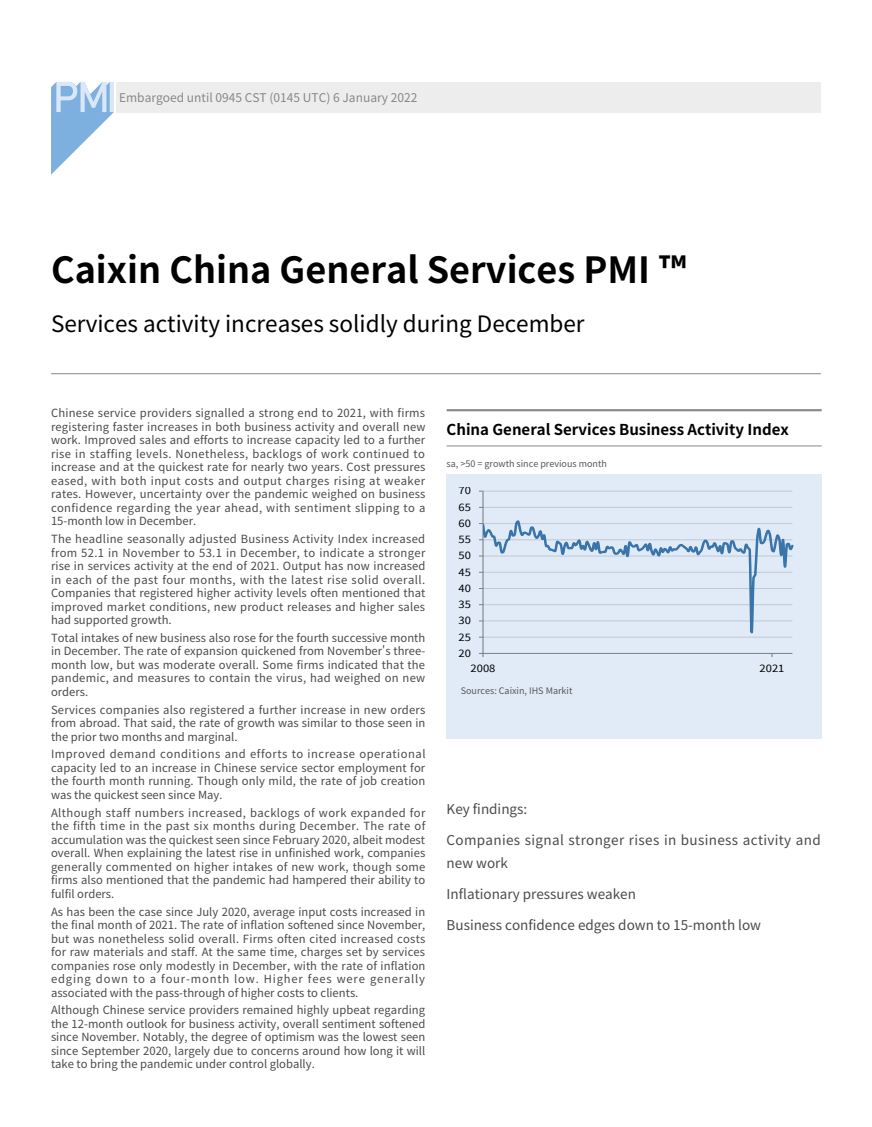
<style>
.page{position:relative;width:872px;height:1127px;background:#fff}
.page>*{position:absolute;margin:0;border:0;box-sizing:border-box;transform-origin:0 0}
.t1{font:700 36px "Source Han Sans CN";color:#000}
.t2{font:22.5px "Source Han Sans CN";color:#000}
.t3{font:700 15px "Source Han Sans CN";color:#000}
.t4{font:13.5px "Source Han Sans CN";color:#4a4a49}
.t5{font:13.5px/22.5px "Source Han Sans CN";letter-spacing:.025em;color:#4a4a49}
.t6{font:12px "Source Han Sans CN";color:#878787}
.t7{font:11.4px "Source Sans Pro";letter-spacing:-.005em;color:#000;scale:1.1 1}
.t8{font:11.25px/13.5px "Source Han Sans CN";color:#4a4a49;text-align:justify}
.t9{font:9px "Source Han Sans CN";color:#575756}
</style>
<div class="page">
<div style="left:446px;top:475px;width:375px;height:264px;background:#e1ebf8"></div>
<hr style="left:51px;top:373px;width:770px;height:1px;background:#878787">
<hr style="left:446px;top:409px;width:375px;height:2px;background:#878787">
<hr style="left:446px;top:446px;width:375px;height:1px;background:#878787">
<div style="left:116px;top:82px;width:705px;height:30px;background:#ededed"></div>
<svg style="left:51px;top:82px;width:63px;height:93px"></svg>
<hr style="left:483px;top:507px;width:309px;height:1px;background:#d9d9d9">
<hr style="left:483px;top:491px;width:309px;height:1px;background:#d9d9d9">
<hr style="left:482px;top:491px;width:1px;height:162px;background:#868686">
<hr style="left:483px;top:653px;width:309px;height:1px;background:#868686">
<svg style="left:479px;top:519px;width:314px;height:120px"></svg>
<p class="t6" style="left:119px;top:90px;width:300px">Embargoed until 0945 CST (0145 UTC) 6 January 2022</p>
<h1 class="t1" style="left:51px;top:249px;width:637px">Caixin China General Services PMI ™</h1>
<h2 class="t2" style="left:51px;top:311px;width:535px">Services activity increases solidly during December</h2>
<p class="t8" style="left:51px;top:407px;width:376px">Chinese service providers signalled a strong end to 2021, with firms registering faster increases in both business activity and overall new work. Improved sales and efforts to increase capacity led to a further rise in staffing levels. Nonetheless, backlogs of work continued to increase and at the quickest rate for nearly two years. Cost pressures eased, with both input costs and output charges rising at weaker rates. However, uncertainty over the pandemic weighed on business confidence regarding the year ahead, with sentiment slipping to a 15-month low in December.</p>
<p class="t8" style="left:51px;top:532px;width:376px">The headline seasonally adjusted Business Activity Index increased from 52.1 in November to 53.1 in December, to indicate a stronger rise in services activity at the end of 2021. Output has now increased in each of the past four months, with the latest rise solid overall.<br>Companies that registered higher activity levels often mentioned that improved market conditions, new product releases and higher sales had supported growth.</p>
<p class="t8" style="left:51px;top:631px;width:376px">Total intakes of new business also rose for the fourth successive month in December. The rate of expansion quickened from November's three&shy;month low, but was moderate overall. Some firms indicated that the pandemic, and measures to contain the virus, had weighed on new orders.</p>
<p class="t8" style="left:51px;top:703px;width:376px">Services companies also registered a further increase in new orders from abroad. That said, the rate of growth was similar to those seen in the prior two months and marginal.</p>
<p class="t8" style="left:51px;top:748px;width:376px">Improved demand conditions and efforts to increase operational capacity led to an increase in Chinese service sector employment for the fourth month running. Though only mild, the rate of job creation was the quickest seen since May.</p>
<p class="t8" style="left:51px;top:806px;width:376px">Although staff numbers increased, backlogs of work expanded for the fifth time in the past six months during December. The rate of accumulation was the quickest seen since February 2020, albeit modest overall. When explaining the latest rise in unfinished work, companies generally commented on higher intakes of new work, though some firms also mentioned that the pandemic had hampered their ability to fulfil orders.</p>
<p class="t8" style="left:51px;top:905px;width:376px">As has been the case since July 2020, average input costs increased in the final month of 2021. The rate of inflation softened since November, but was nonetheless solid overall. Firms often cited increased costs for raw materials and staff. At the same time, charges set by services companies rose only modestly in December, with the rate of inflation edging down to a four-month low. Higher fees were generally associated with the pass-through of higher costs to clients.</p>
<p class="t8" style="left:51px;top:1003px;width:376px">Although Chinese service providers remained highly upbeat regarding the 12-month outlook for business activity, overall sentiment softened since November. Notably, the degree of optimism was the lowest seen since September 2020, largely due to concerns around how long it will take to bring the pandemic under control globally.</p>
<h3 class="t3" style="left:446px;top:421px;width:344px">China General Services Business Activity Index</h3>
<p class="t9" style="left:446px;top:459px;width:162px">sa, &gt;50 = growth since previous month</p>
<p class="t7" style="left:458px;top:483px;width:13px">70</p>
<p class="t7" style="left:458px;top:500px;width:13px">65</p>
<p class="t7" style="left:458px;top:516px;width:13px">60</p>
<p class="t7" style="left:458px;top:532px;width:13px">55</p>
<p class="t7" style="left:458px;top:548px;width:13px">50</p>
<p class="t7" style="left:458px;top:564px;width:13px">45</p>
<p class="t7" style="left:458px;top:581px;width:13px">40</p>
<p class="t7" style="left:458px;top:597px;width:13px">35</p>
<p class="t7" style="left:458px;top:613px;width:13px">30</p>
<p class="t7" style="left:458px;top:629px;width:13px">25</p>
<p class="t7" style="left:458px;top:646px;width:13px">20</p>
<p class="t7" style="left:470px;top:661px;width:24px">2008</p>
<p class="t7" style="left:759px;top:661px;width:24px">2021</p>
<p class="t9" style="left:461px;top:685px;width:113px">Sources: Caixin, IHS Markit</p>
<p class="t4" style="left:446px;top:802px;width:82px">Key findings:</p>
<p class="t5" style="left:446px;top:829px;width:376px">Companies signal stronger rises in business activity and new work</p>
<p class="t4" style="left:446px;top:886px;width:191px">Inflationary pressures weaken</p>
<p class="t4" style="left:446px;top:917px;width:316px">Business confidence edges down to 15-month low</p>
</div>
